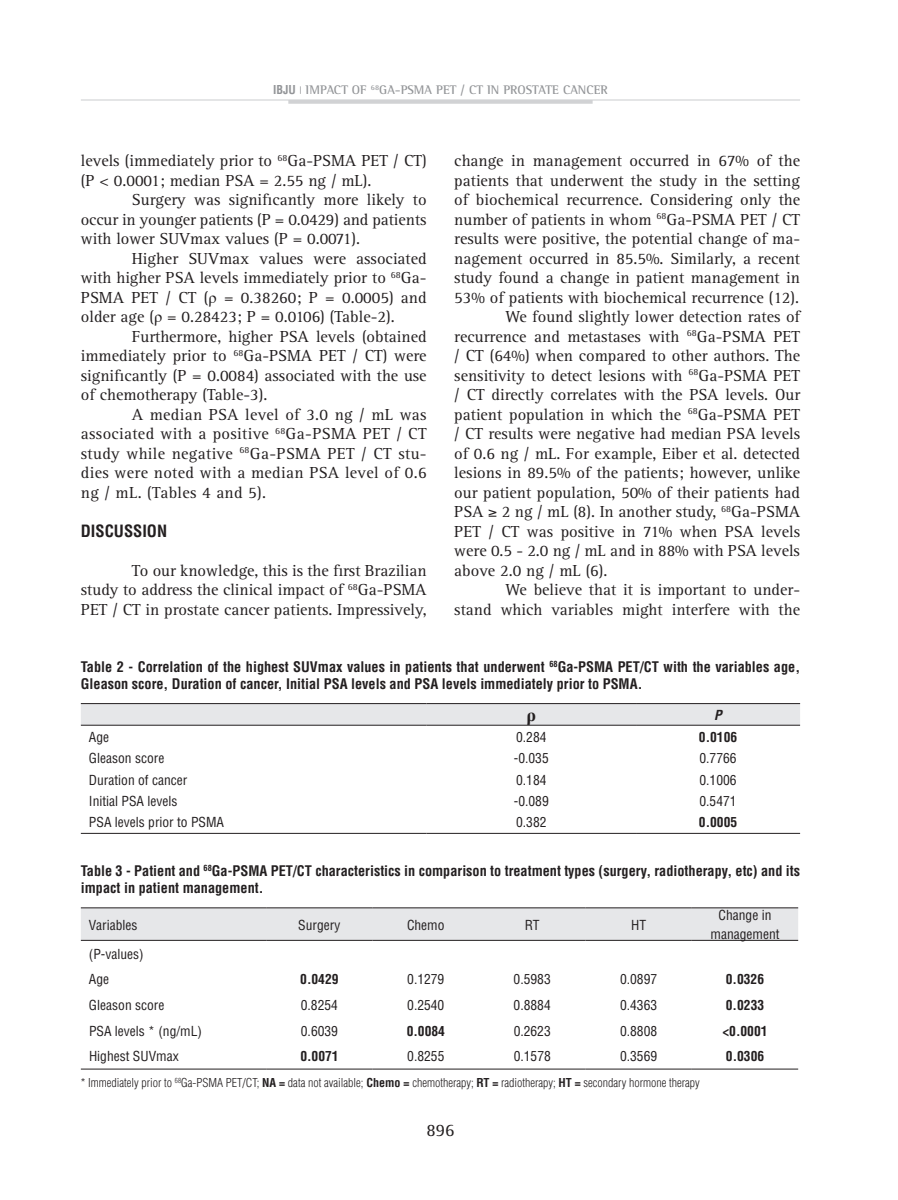
<style>
.page{position:relative;width:898px;height:1200px;background:#fff}
.page>*{position:absolute;margin:0;border:0;box-sizing:border-box;transform-origin:0 0}
.t1{font:18px "Rotis Serif";color:#231f20}
.t2{font:700 18px "Times New Roman";color:#231f20}
.t3{font:16.5px/19.5px "Rotis Serif";color:#231f20;text-align:justify}
.t4{font:700 condensed 16.5px "Helvetica";color:#231f20}
.t5{font:700 condensed 14.25px/17.1px "Helvetica";color:#231f20}
.t6{font:condensed 13.5px/18px "Helvetica";color:#231f20;text-align:center}
.t7{font:700 condensed 13.5px "Helvetica";color:#231f20}
.t8{font:italic 700 condensed 13.5px "Helvetica";color:#231f20}
.t9{font:700 12.75px "Rotis Semi Serif";color:#939598}
.t10{font:300 condensed 12px "Helvetica";color:#231f20}
.s1{font-family:"Helvetica";font-stretch:condensed;font-size:12px}
.s2{font-family:"Times New Roman"}
.s3{font-weight:700}
</style>
<div class="page">
<hr style="left:81px;top:99px;width:718px;height:2px;background:#dcdddf">
<hr style="left:288px;top:100px;width:304px;height:4px;background:#d1d2d4">
<div style="left:81px;top:704px;width:718px;height:20px;background:#e6e7e9"></div>
<hr style="left:81px;top:832px;width:345px;height:1px;background:#231f20">
<hr style="left:426px;top:832px;width:209px;height:1px;background:#231f20">
<hr style="left:635px;top:832px;width:164px;height:1px;background:#231f20">
<hr style="left:81px;top:703px;width:345px;height:1px;background:#231f20">
<hr style="left:426px;top:703px;width:209px;height:1px;background:#231f20">
<hr style="left:635px;top:703px;width:164px;height:1px;background:#231f20">
<hr style="left:81px;top:724px;width:345px;height:1px;background:#231f20">
<hr style="left:426px;top:724px;width:209px;height:1px;background:#231f20">
<hr style="left:635px;top:724px;width:164px;height:1px;background:#231f20">
<div style="left:81px;top:908px;width:716px;height:31px;background:#e6e7e9"></div>
<hr style="left:81px;top:1068px;width:185px;height:1px;background:#231f20">
<hr style="left:266px;top:1068px;width:106px;height:1px;background:#231f20">
<hr style="left:372px;top:1068px;width:107px;height:1px;background:#231f20">
<hr style="left:479px;top:1068px;width:106px;height:1px;background:#231f20">
<hr style="left:585px;top:1068px;width:106px;height:1px;background:#231f20">
<hr style="left:691px;top:1068px;width:106px;height:1px;background:#231f20">
<hr style="left:81px;top:907px;width:185px;height:1px;background:#231f20">
<hr style="left:266px;top:907px;width:106px;height:1px;background:#231f20">
<hr style="left:372px;top:907px;width:107px;height:1px;background:#231f20">
<hr style="left:479px;top:907px;width:106px;height:1px;background:#231f20">
<hr style="left:585px;top:907px;width:106px;height:1px;background:#231f20">
<hr style="left:691px;top:907px;width:106px;height:1px;background:#231f20">
<hr style="left:81px;top:939px;width:185px;height:1px;background:#231f20">
<hr style="left:266px;top:939px;width:106px;height:1px;background:#231f20">
<hr style="left:372px;top:939px;width:107px;height:1px;background:#231f20">
<hr style="left:479px;top:939px;width:106px;height:1px;background:#231f20">
<hr style="left:585px;top:939px;width:106px;height:1px;background:#231f20">
<hr style="left:691px;top:939px;width:106px;height:1px;background:#231f20">
<p class="t9" style="left:273px;top:82px;width:336px"><span class="s1">ibju</span> <sup>|</sup> IMPACT OF <sup>68</sup>GA-PSMA PET / CT IN PROSTATE CANCER</p>
<p class="t3" style="left:81px;top:151px;width:347px">levels (immediately prior to <sup>68</sup>Ga-PSMA PET / CT) (P &lt; 0.0001; median PSA = 2.55 ng / mL).</p>
<p class="t3" style="left:81px;top:190px;width:347px;text-indent:51px">Surgery was significantly more likely to occur in younger patients (P = 0.0429) and patients with lower SUVmax values (P = 0.0071).</p>
<p class="t3" style="left:81px;top:249px;width:347px;text-indent:51px">Higher SUVmax values were associated with higher PSA levels immediately prior to <sup>68</sup>Ga-PSMA PET / CT (<span class="s2">ρ</span> = 0.38260; P = 0.0005) and older age (<span class="s2">ρ</span> = 0.28423; P = 0.0106) (Table-2).</p>
<p class="t3" style="left:81px;top:327px;width:347px;text-indent:51px">Furthermore, higher PSA levels (obtained immediately prior to <sup>68</sup>Ga-PSMA PET / CT) were significantly (P = 0.0084) associated with the use of chemotherapy (Table-3).</p>
<p class="t3" style="left:81px;top:405px;width:347px;text-indent:51px">A median PSA level of 3.0 ng / mL was associated with a positive <sup>68</sup>Ga-PSMA PET / CT study while negative <sup>68</sup>Ga-PSMA PET / CT stu&shy;dies were noted with a median PSA level of 0.6 ng / mL. (Tables 4 and 5).</p>
<p class="t4" style="left:81px;top:520px;width:88px">DISCUSSION</p>
<p class="t3" style="left:81px;top:561px;width:347px;text-indent:51px">To our knowledge, this is the first Brazilian study to address the clinical impact of <sup>68</sup>Ga-PSMA PET / CT in prostate cancer patients. Impressively,</p>
<p class="t3" style="left:454px;top:151px;width:347px">change in management occurred in 67% of the</p>
<p class="t3" style="left:454px;top:171px;width:347px">patients that underwent the study in the setting</p>
<p class="t3" style="left:454px;top:190px;width:347px">of biochemical recurrence. Considering only the</p>
<p class="t3" style="left:454px;top:210px;width:347px">number of patients in whom <sup>68</sup>Ga-PSMA PET / CT</p>
<p class="t3" style="left:454px;top:229px;width:347px">results were positive, the potential change of ma-</p>
<p class="t3" style="left:454px;top:249px;width:347px">nagement occurred in 85.5%. Similarly, a recent</p>
<p class="t3" style="left:454px;top:268px;width:347px">study found a change in patient management in</p>
<p class="t3" style="left:454px;top:288px;width:346px">53% of patients with biochemical recurrence (12).</p>
<p class="t3" style="left:505px;top:307px;width:296px">We found slightly lower detection rates of</p>
<p class="t3" style="left:454px;top:327px;width:347px">recurrence and metastases with <sup>68</sup>Ga-PSMA PET</p>
<p class="t3" style="left:454px;top:346px;width:347px">/ CT (64%) when compared to other authors. The</p>
<p class="t3" style="left:454px;top:366px;width:347px">sensitivity to detect lesions with <sup>68</sup>Ga-PSMA PET</p>
<p class="t3" style="left:454px;top:385px;width:347px">/ CT directly correlates with the PSA levels. Our</p>
<p class="t3" style="left:454px;top:405px;width:347px">patient population in which the <sup>68</sup>Ga-PSMA PET</p>
<p class="t3" style="left:454px;top:424px;width:347px">/ CT results were negative had median PSA levels</p>
<p class="t3" style="left:454px;top:444px;width:347px">of 0.6 ng / mL. For example, Eiber et al. detected</p>
<p class="t3" style="left:454px;top:463px;width:347px">lesions in 89.5% of the patients; however, unlike</p>
<p class="t3" style="left:454px;top:483px;width:347px">our patient population, 50% of their patients had</p>
<p class="t3" style="left:454px;top:502px;width:347px">PSA ≥ 2 ng / mL (8). In another study, <sup>68</sup>Ga-PSMA</p>
<p class="t3" style="left:454px;top:522px;width:347px">PET / CT was positive in 71% when PSA levels</p>
<p class="t3" style="left:454px;top:541px;width:347px">were 0.5 - 2.0 ng / mL and in 88% with PSA levels</p>
<p class="t3" style="left:454px;top:561px;width:154px">above 2.0 ng / mL (6).</p>
<p class="t3" style="left:505px;top:580px;width:296px">We believe that it is important to under-</p>
<p class="t3" style="left:454px;top:600px;width:347px">stand which variables might interfere with the</p>
<p class="t5" style="left:81px;top:657px;width:720px">Table 2 - Correlation of the highest SUVmax values in patients that underwent <sup>68</sup>Ga-PSMA PET/CT with the variables age,<br>Gleason score, Duration of cancer, Initial PSA levels and PSA levels immediately prior to PSMA.</p>
<p class="t2" style="left:526px;top:701px;width:11px">ρ</p>
<p class="t8" style="left:714px;top:706px;width:9px">P</p>
<p class="t6" style="left:89px;top:727px;width:22px">Age</p>
<p class="t6" style="left:516px;top:727px;width:32px">0.284</p>
<p class="t7" style="left:698px;top:728px;width:40px">0.0106</p>
<p class="t6" style="left:89px;top:748px;width:77px">Gleason score</p>
<p class="t6" style="left:513px;top:748px;width:36px">-0.035</p>
<p class="t6" style="left:699px;top:748px;width:39px">0.7766</p>
<p class="t6" style="left:89px;top:770px;width:100px">Duration of cancer</p>
<p class="t6" style="left:516px;top:770px;width:32px">0.184</p>
<p class="t6" style="left:699px;top:770px;width:39px">0.1006</p>
<p class="t6" style="left:89px;top:791px;width:90px">Initial PSA levels</p>
<p class="t6" style="left:513px;top:791px;width:36px">-0.089</p>
<p class="t6" style="left:699px;top:791px;width:39px">0.5471</p>
<p class="t6" style="left:89px;top:813px;width:136px">PSA levels prior to PSMA</p>
<p class="t6" style="left:516px;top:813px;width:32px">0.382</p>
<p class="t7" style="left:698px;top:813px;width:40px">0.0005</p>
<p class="t5" style="left:81px;top:861px;width:720px">Table 3 - Patient and <sup>68</sup>Ga-PSMA PET/CT characteristics in comparison to treatment types (surgery, radiotherapy, etc) and its impact in patient management.</p>
<p class="t6" style="left:89px;top:915px;width:50px">Variables</p>
<p class="t6" style="left:298px;top:915px;width:44px">Surgery</p>
<p class="t6" style="left:407px;top:915px;width:39px">Chemo</p>
<p class="t6" style="left:524px;top:915px;width:16px">RT</p>
<p class="t6" style="left:631px;top:915px;width:16px">HT</p>
<p class="t6" style="left:710px;top:906px;width:70px">Change in management</p>
<p class="t6" style="left:89px;top:940px;width:56px;line-height:25.5px;text-align:left">(P-values)<br>Age</p>
<p class="t7" style="left:300px;top:970px;width:40px">0.0429</p>
<p class="t6" style="left:407px;top:970px;width:39px">0.1279</p>
<p class="t6" style="left:513px;top:970px;width:39px">0.5983</p>
<p class="t6" style="left:619px;top:970px;width:39px">0.0897</p>
<p class="t7" style="left:725px;top:970px;width:40px">0.0326</p>
<p class="t6" style="left:89px;top:995px;width:77px">Gleason score</p>
<p class="t6" style="left:301px;top:995px;width:39px">0.8254</p>
<p class="t6" style="left:407px;top:995px;width:39px">0.2540</p>
<p class="t6" style="left:513px;top:995px;width:39px">0.8884</p>
<p class="t6" style="left:619px;top:995px;width:39px">0.4363</p>
<p class="t7" style="left:725px;top:996px;width:40px">0.0233</p>
<p class="t6" style="left:89px;top:1021px;width:114px">PSA levels * (ng/mL)</p>
<p class="t6" style="left:301px;top:1021px;width:39px">0.6039</p>
<p class="t7" style="left:406px;top:1022px;width:40px">0.0084</p>
<p class="t6" style="left:513px;top:1021px;width:39px">0.2623</p>
<p class="t6" style="left:620px;top:1021px;width:39px">0.8808</p>
<p class="t7" style="left:722px;top:1022px;width:46px">&lt;0.0001</p>
<p class="t6" style="left:89px;top:1047px;width:91px">Highest SUVmax</p>
<p class="t7" style="left:300px;top:1047px;width:40px">0.0071</p>
<p class="t6" style="left:407px;top:1047px;width:39px">0.8255</p>
<p class="t6" style="left:513px;top:1047px;width:39px">0.1578</p>
<p class="t6" style="left:620px;top:1047px;width:39px">0.3569</p>
<p class="t7" style="left:725px;top:1047px;width:40px">0.0306</p>
<p class="t10" style="left:81px;top:1074px;width:620px">* Immediately prior to <sup>68</sup>Ga-PSMA PET/CT; <span class="s3">NA =</span> data not available; <span class="s3">Chemo =</span> chemotherapy; <span class="s3">RT =</span> radiotherapy; <span class="s3">HT =</span> secondary hormone therapy</p>
<p class="t1" style="left:426px;top:1119px;width:30px">896</p>
</div>
